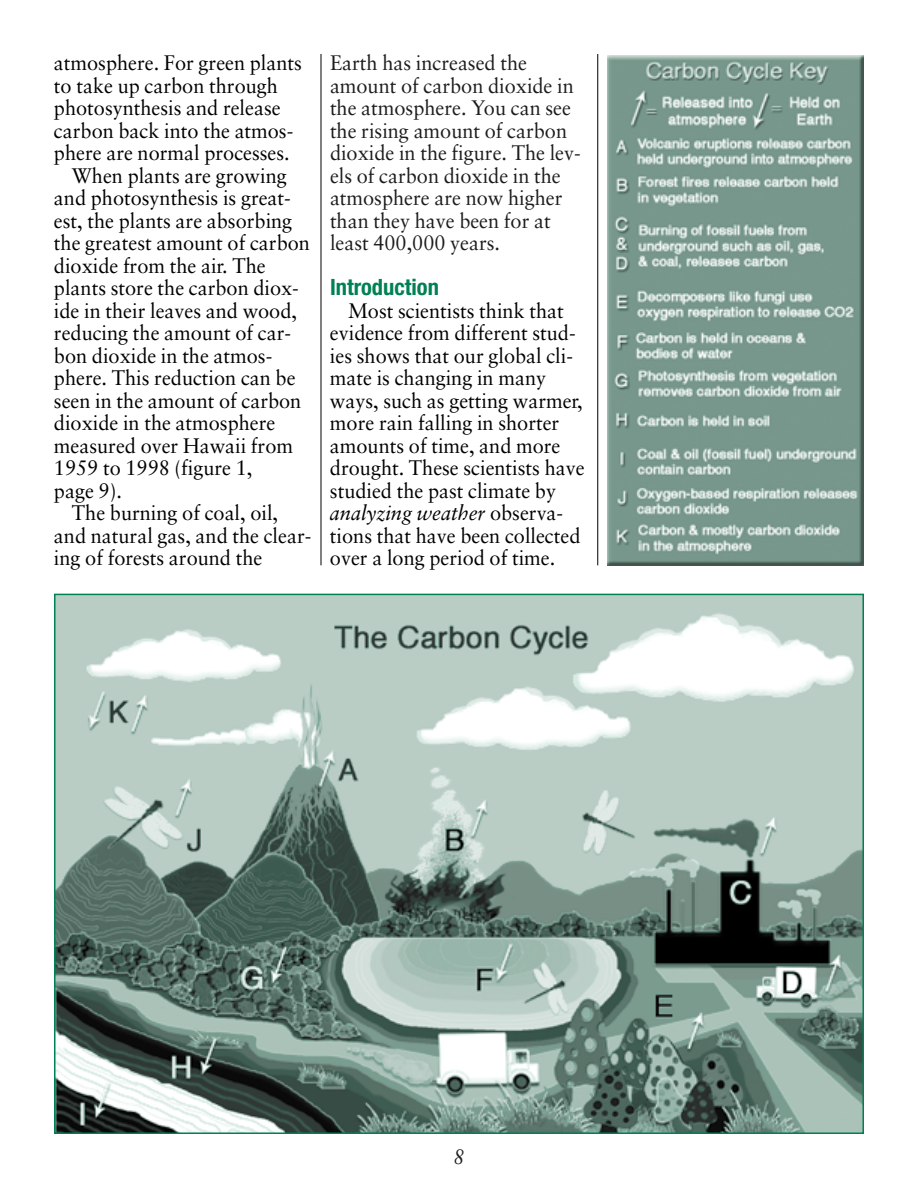
<style>
.page{position:relative;width:918px;height:1188px;background:#fff}
.page>*{position:absolute;margin:0;border:0;box-sizing:border-box;transform-origin:0 0}
.t1{font:700 condensed 22.5px "Helvetica Neue";color:#008153}
.t2{font:21px/22.5px "Sabon";color:#000;scale:.95 1}
.t3{font:21px/22.5px "Sabon";color:#1c1c1a;scale:.95 1}
.t4{font:italic 21px "Sabon";color:#1c1c1a;scale:.95 1}
.s1{font-style:italic}
</style>
<div class="page">
<img style="left:57px;top:597px;width:804px;height:534px">
<img style="left:607px;top:56px;width:257px;height:509px">
<hr style="left:321px;top:54px;width:1px;height:511px;background:#000">
<hr style="left:598px;top:54px;width:1px;height:511px;background:#000">
<p class="t2" style="left:54px;top:53px;width:263px">atmosphere. For green plants</p>
<p class="t2" style="left:54px;top:76px;width:237px">to take up carbon through</p>
<p class="t2" style="left:54px;top:98px;width:240px">photosynthesis and release</p>
<p class="t2" style="left:54px;top:121px;width:253px">carbon back into the atmos-</p>
<p class="t2" style="left:54px;top:143px;width:250px">phere are normal processes.</p>
<p class="t2" style="left:72px;top:166px;width:228px">When plants are growing</p>
<p class="t2" style="left:54px;top:188px;width:251px">and photosynthesis is great-</p>
<p class="t2" style="left:54px;top:211px;width:252px">est, the plants are absorbing</p>
<p class="t2" style="left:54px;top:233px;width:271px">the greatest amount of carbon</p>
<p class="t2" style="left:54px;top:256px;width:224px">dioxide from the air. The</p>
<p class="t2" style="left:54px;top:278px;width:259px">plants store the carbon diox-</p>
<p class="t2" style="left:54px;top:301px;width:257px">ide in their leaves and wood,</p>
<p class="t2" style="left:54px;top:323px;width:251px">reducing the amount of car-</p>
<p class="t2" style="left:54px;top:346px;width:231px">bon dioxide in the atmos-</p>
<p class="t2" style="left:54px;top:368px;width:256px">phere. This reduction can be</p>
<p class="t2" style="left:54px;top:391px;width:262px">seen in the amount of carbon</p>
<p class="t2" style="left:54px;top:413px;width:235px">dioxide in the atmosphere</p>
<p class="t2" style="left:54px;top:436px;width:253px">measured over Hawaii from</p>
<p class="t2" style="left:54px;top:458px;width:210px">1959 to 1998 (figure 1,</p>
<p class="t2" style="left:54px;top:481px;width:73px">page 9).</p>
<p class="t2" style="left:72px;top:503px;width:219px">The burning of coal, oil,</p>
<p class="t2" style="left:54px;top:526px;width:272px">and natural gas, and the clear-</p>
<p class="t2" style="left:54px;top:548px;width:221px">ing of forests around the</p>
<p class="t3" style="left:330px;top:53px;width:265px">Earth has increased the amount of carbon dioxide in the atmosphere. You can see the rising amount of carbon dioxide in the figure. The lev&shy;els of carbon dioxide in the atmosphere are now higher than they have been for at least 400,000 years.</p>
<p class="t1" style="left:330px;top:279px;width:111px">Introduction</p>
<p class="t2" style="left:330px;top:301px;width:270px;text-indent:18px">Most scientists think that evidence from different stud&shy;ies shows that our global cli&shy;mate is changing in many ways, such as getting warmer, more rain falling in shorter amounts of time, and more drought. These scientists have studied the past climate by <span class="s1">analyzing weather</span> observa&shy;tions that have been collected over a long period of time.</p>
<p class="t4" style="left:453px;top:1147px;width:13px">8</p>
</div>
